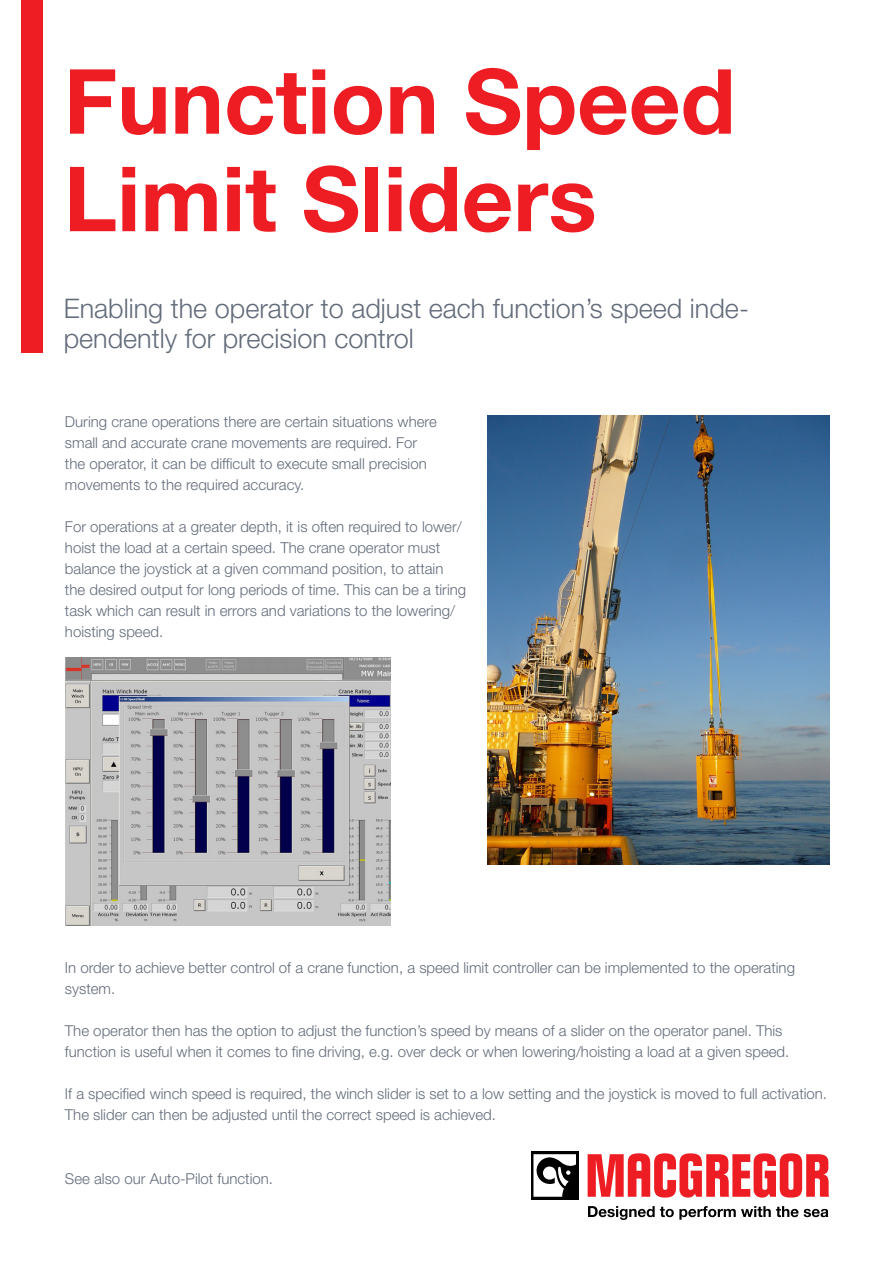
<style>
.page{position:relative;width:893px;height:1263px;background:#fff}
.page>*{position:absolute;margin:0;border:0;box-sizing:border-box;transform-origin:0 0}
.t1{font:700 90px/97.5px "Helvetica Neue";color:#ee1d23}
.t2{font:300 27px/30px "Helvetica Neue";color:#636c7a}
.t3{font:300 15px/21px "Helvetica Neue";color:#636c7a}
</style>
<div class="page">
<svg style="left:588px;top:1153px;width:241px;height:44px"></svg>
<div style="left:531px;top:1151px;width:48px;height:48px;background:#000001"></div>
<svg style="left:533px;top:1154px;width:43px;height:43px"></svg>
<svg style="left:588px;top:1206px;width:210px;height:14px"></svg>
<svg style="left:804px;top:1209px;width:24px;height:8px"></svg>
<div style="left:21px;top:0;width:22px;height:353px;background:#ee1d23"></div>
<img style="left:65px;top:657px;width:325px;height:268px">
<img style="left:488px;top:416px;width:341px;height:449px">
<p class="t1" style="left:64px;top:51px;width:673px">Function Speed<br>Limit Sliders</p>
<p class="t2" style="left:64px;top:292px;width:687px">Enabling the operator to adjust each function’s speed inde&shy;pendently for precision control</p>
<p class="t3" style="left:65px;top:411px;width:373px">During crane operations there are certain situations where small and accurate crane movements are required. For the operator, it can be difficult to execute small precision movements to the required accuracy.</p>
<p class="t3" style="left:65px;top:516px;width:403px">For operations at a greater depth, it is often required to lower/ hoist the load at a certain speed. The crane operator must balance the joystick at a given command position, to attain the desired output for long periods of time. This can be a tiring task which can result in errors and variations to the lowering/ hoisting speed.</p>
<p class="t3" style="left:65px;top:957px;width:731px">In order to achieve better control of a crane function, a speed limit controller can be implemented to the operating system.</p>
<p class="t3" style="left:65px;top:1020px;width:726px">The operator then has the option to adjust the function’s speed by means of a slider on the operator panel. This function is useful when it comes to fine driving, e.g. over deck or when lowering/hoisting a load at a given speed.</p>
<p class="t3" style="left:65px;top:1083px;width:764px">If a specified winch speed is required, the winch slider is set to a low setting and the joystick is moved to full activation.<br>The slider can then be adjusted until the correct speed is achieved.</p>
<p class="t3" style="left:65px;top:1167px;width:210px">See also our Auto-Pilot function.</p>
</div>
